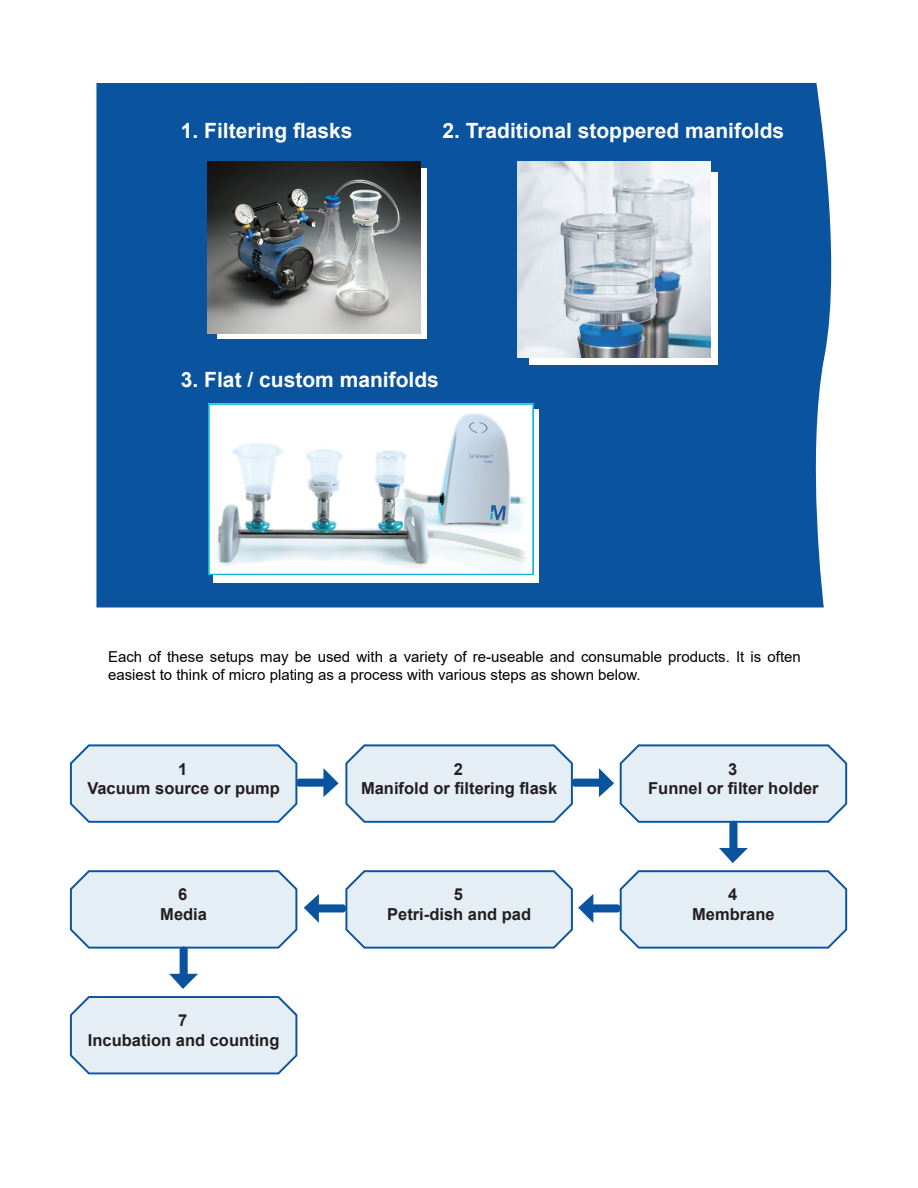
<style>
.page{position:relative;width:918px;height:1188px;background:#fff}
.page>*{position:absolute;margin:0;border:0;box-sizing:border-box;transform-origin:0 0}
.t1{font:700 21px "Arial";color:#fff}
.t2{font:700 16.5px/19.8px "Arial";color:#231f20;text-align:center}
.t3{font:15px/18px "Arial";color:#000}
</style>
<div class="page">
<div style="left:96px;top:83px;width:736px;height:524px;background:#0a549f"></div>
<svg style="left:69px;top:744px;width:779px;height:331px"></svg>
<div style="left:218px;top:168px;width:209px;height:171px;background:#fff"></div>
<div style="left:529px;top:172px;width:189px;height:192px;background:#fff"></div>
<div style="left:213px;top:410px;width:326px;height:173px;background:#fff"></div>
<img style="left:208px;top:161px;width:213px;height:172px">
<img style="left:517px;top:161px;width:194px;height:197px">
<img style="left:208px;top:404px;width:325px;height:171px">
<h1 class="t1" style="left:181px;top:116px;width:173px">1. Filtering flasks</h1>
<h1 class="t1" style="left:442px;top:116px;width:343px">2. Traditional stoppered manifolds</h1>
<h1 class="t1" style="left:181px;top:364px;width:259px">3. Flat / custom manifolds</h1>
<p class="t3" style="left:108px;top:648px;width:694px">Each of these setups may be used with a variety of re-useable and consumable products. It is often easiest to think of micro plating as a process with various steps as shown below.</p>
<p class="t2" style="left:87px;top:759px;width:194px">1<br>Vacuum source or pump</p>
<p class="t2" style="left:160px;top:885px;width:48px">6<br>Media</p>
<p class="t2" style="left:88px;top:1011px;width:193px">7<br>Incubation and counting</p>
<p class="t2" style="left:361px;top:759px;width:198px">2<br>Manifold or filtering flask</p>
<p class="t2" style="left:387px;top:885px;width:145px">5<br>Petri-dish and pad</p>
<p class="t2" style="left:648px;top:759px;width:172px">3<br>Funnel or filter holder</p>
<p class="t2" style="left:692px;top:885px;width:84px">4<br>Membrane</p>
</div>
